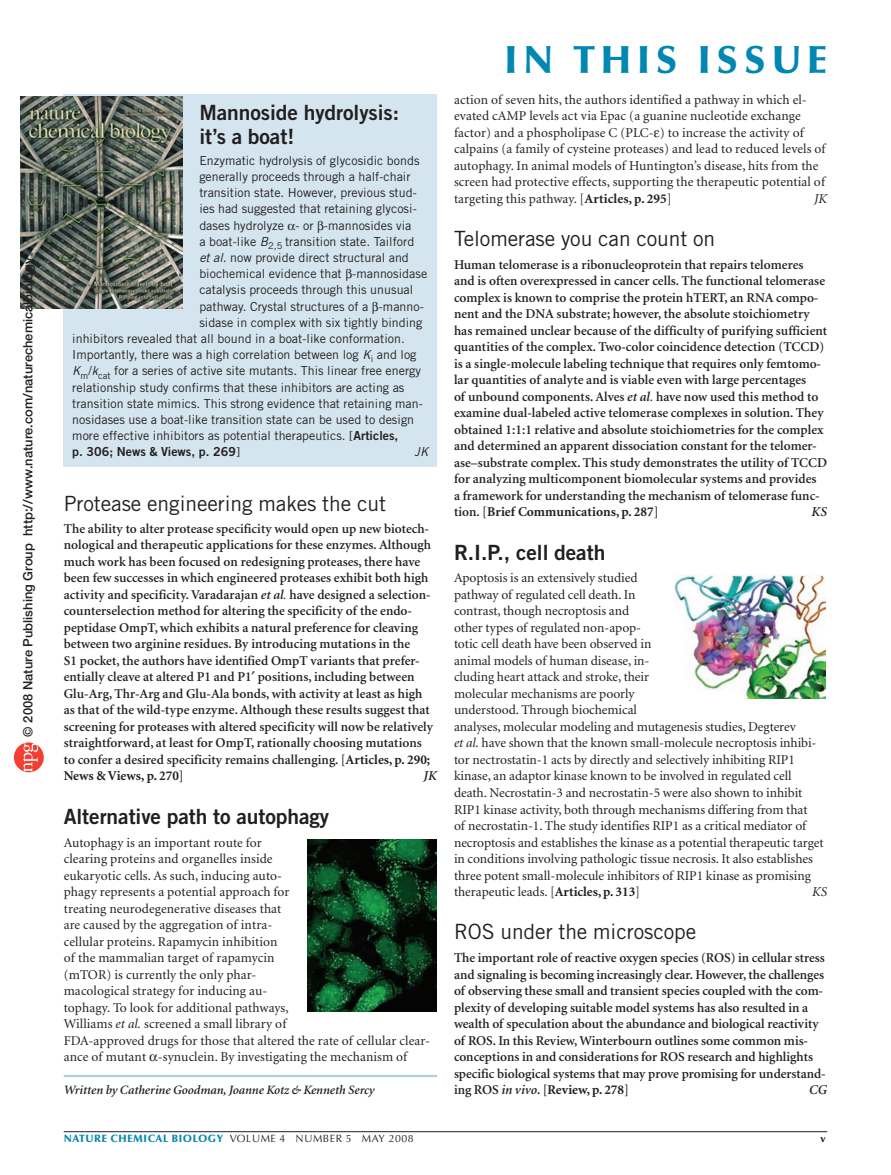
<style>
.page{position:relative;width:891px;height:1175px;background:#fff}
.page>*{position:absolute;margin:0;border:0;box-sizing:border-box;transform-origin:0 0}
.t1{font:900 39px "Optima";letter-spacing:.145em;color:#0087b2}
.t2{font:21px "Trade Gothic";letter-spacing:-.005em;color:#231f20}
.t3{font:21px/24px "Trade Gothic Bold Two";letter-spacing:-.005em;color:#231f20}
.t4{font:600 13.5px/16.5px "Minion";color:#231f20}
.t5{font:13.5px/16.5px "Minion";color:#231f20}
.t6{font:700 13.5px "Minion";letter-spacing:-.005em;color:#231f20}
.t7{font:italic 600 13.5px "Minion";color:#231f20}
.t8{font:italic 13.5px "Minion";color:#231f20}
.t9{font:500 12.9px "Helvetica Neue";color:#201f20}
.t10{font:italic 600 12.75px "Minion";letter-spacing:-.005em;color:#231f20}
.t11{font:12.45px "Trade Gothic";color:#231f20}
.t12{font:12.45px "Trade Gothic Bold Two";color:#231f20}
.t13{font:italic 12.45px "Trade Gothic";color:#231f20}
.t14{font:900 10.5px "Optima";letter-spacing:.05em;color:#0087b2}
.t15{font:700 10.5px "Optima";color:#231f20}
.s1{font-family:"Helvetica Neue Medium 2";font-weight:400}
.s2{font-style:italic}
.s3{font-family:"Trade Gothic Bold Two"}
.s4{font-family:"Trade Gothic"}
.s5{font-weight:400;font-style:italic}
.s6{font-weight:700}
.s7{font-weight:600}
.s8{font-weight:600;font-style:italic}
.s9{font-weight:400;color:#231f20}
</style>
<div class="page">
<div style="left:64px;top:95px;width:373px;height:372px;background:#d5e5ef"></div>
<img style="left:20px;top:97px;width:162px;height:211px">
<hr style="left:64px;top:1074px;width:373px;height:3px;background:#aecfe3">
<img style="left:308px;top:839px;width:128px;height:172px">
<img style="left:675px;top:575px;width:151px;height:123px">
<hr style="left:64px;top:1131px;width:763px;height:1px;background:#231f20">
<svg style="left:14px;top:742px;width:30px;height:30px"></svg>
<p class="t9" style="left:23px;top:736px;width:480px;rotate:-90deg">© 200<span class="s1">8</span> Nature Publishing Group http://www.nature.com/naturechemicalbiology</p>
<h2 class="t3" style="left:199px;top:100px;width:201px">Mannoside hydrolysis: it’s a boat!</h2>
<p class="t11" style="left:199px;top:153px;width:222px">Enzymatic hydrolysis of glycosidic bonds</p>
<p class="t11" style="left:199px;top:169px;width:213px">generally proceeds through a half-chair</p>
<p class="t11" style="left:199px;top:185px;width:219px">transition state. However, previous stud-</p>
<p class="t11" style="left:199px;top:201px;width:219px">ies had suggested that retaining glycosi-</p>
<p class="t11" style="left:199px;top:217px;width:214px">dases hydrolyze - or -mannosides via</p>
<p class="t11" style="left:199px;top:234px;width:216px">a boat-like <span class="s2">B</span><sub>2,5</sub> transition state. Tailford</p>
<p class="t11" style="left:199px;top:250px;width:211px"><span class="s2">et al.</span> now provide direct structural and</p>
<p class="t11" style="left:199px;top:266px;width:229px">biochemical evidence that -mannosidase</p>
<p class="t11" style="left:199px;top:282px;width:216px">catalysis proceeds through this unusual</p>
<p class="t11" style="left:199px;top:298px;width:226px">pathway. Crystal structures of a -manno-</p>
<p class="t11" style="left:199px;top:315px;width:225px">sidase in complex with six tightly binding</p>
<p class="t11" style="left:72px;top:331px;width:334px">inhibitors revealed that all bound in a boat-like conformation.</p>
<p class="t11" style="left:72px;top:347px;width:346px">Importantly, there was a high correlation between log <span class="s2">K</span><sub>i</sub> and log</p>
<p class="t11" style="left:72px;top:363px;width:350px"><span class="s2">K</span><sub>m</sub>/<span class="s2">k</span><sub>cat</sub> for a series of active site mutants. This linear free energy</p>
<p class="t11" style="left:72px;top:379px;width:334px">relationship study confirms that these inhibitors are acting as</p>
<p class="t11" style="left:72px;top:396px;width:352px">transition state mimics. This strong evidence that retaining man-</p>
<p class="t11" style="left:72px;top:412px;width:343px">nosidases use a boat-like transition state can be used to design</p>
<p class="t11" style="left:72px;top:428px;width:328px">more effective inhibitors as potential therapeutics. [<span class="s3">Articles,</span></p>
<p class="t12" style="left:72px;top:444px;width:169px">p. 306; News &amp; Views, p. 269<span class="s4">]</span></p>
<p class="t13" style="left:415px;top:444px;width:15px">JK</p>
<h2 class="t2" style="left:64px;top:491px;width:324px">Protease engineering makes the cut</h2>
<p class="t4" style="left:64px;top:521px;width:371px">The ability to alter protease specificity would open up new biotech&shy;nological and therapeutic applications for these enzymes. Although much work has been focused on redesigning proteases, there have been few successes in which engineered proteases exhibit both high activity and specificity. Varadarajan <span class="s2">et al</span><span class="s5">.</span> have designed a selection&shy;counterselection method for altering the specificity of the endo&shy;peptidase OmpT, which exhibits a natural preference for cleaving between two arginine residues. By introducing mutations in the<br>S1 pocket, the authors have identified OmpT variants that prefer&shy;entially cleave at altered P1 and P1 positions, including between Glu-Arg, Thr-Arg and Glu-Ala bonds, with activity at least as high as that of the wild-type enzyme. Although these results suggest that screening for proteases with altered specificity will now be relatively straightforward, at least for OmpT, rationally choosing mutations to confer a desired specificity remains challenging. [<span class="s6">Articles, p. 290; News &amp; Views, p. 270</span>]</p>
<p class="t7" style="left:423px;top:769px;width:15px">JK</p>
<h2 class="t3" style="left:64px;top:803px;width:267px">Alternative path to autophagy</h2>
<p class="t5" style="left:64px;top:834px;width:368px">Autophagy is an important route for<br>clearing proteins and organelles inside<br>eukaryotic cells. As such, inducing auto-<br>phagy represents a potential approach for<br>treating neurodegenerative diseases that<br>are caused by the aggregation of intra-<br>cellular proteins. Rapamycin inhibition<br>of the mammalian target of rapamycin<br>(mTOR) is currently the only phar-<br>macological strategy for inducing au-<br>tophagy. To look for additional pathways,<br>Williams <span class="s2">et al.</span> screened a small library of<br>FDA-approved drugs for those that altered the rate of cellular clear&shy;ance of mutant -synuclein. By investigating the mechanism of</p>
<h1 class="t1" style="left:504px;top:37px;width:324px">IN THIS ISSUE</h1>
<p class="t5" style="left:454px;top:92px;width:373px">action of seven hits, the authors identified a pathway in which el&shy;evated cAMP levels act via Epac (a guanine nucleotide exchange factor) and a phospholipase C (PLC- ) to increase the activity of calpains (a family of cysteine proteases) and lead to reduced levels of autophagy. In animal models of Huntington’s disease, hits from the screen had protective effects, supporting the therapeutic potential of targeting this pathway. [<span class="s6">Articles, p. 295</span>]</p>
<p class="t8" style="left:814px;top:192px;width:15px">JK</p>
<h2 class="t2" style="left:454px;top:226px;width:263px">Telomerase you can count on</h2>
<p class="t4" style="left:454px;top:257px;width:375px">Human telomerase is a ribonucleoprotein that repairs telomeres and is often overexpressed in cancer cells. The functional telomerase complex is known to comprise the protein hTERT, an RNA compo&shy;nent and the DNA substrate; however, the absolute stoichiometry has remained unclear because of the difficulty of purifying sufficient quantities of the complex. Two-color coincidence detection (TCCD) is a single-molecule labeling technique that requires only femtomo&shy;lar quantities of analyte and is viable even with large percentages<br>of unbound components. Alves <span class="s2">et al</span><span class="s5">.</span> have now used this method to examine dual-labeled active telomerase complexes in solution. They obtained 1:1:1 relative and absolute stoichiometries for the complex and determined an apparent dissociation constant for the telomer&shy;ase–substrate complex. This study demonstrates the utility of TCCD for analyzing multicomponent biomolecular systems and provides<br>a framework for understanding the mechanism of telomerase func&shy;tion. [<span class="s6">Brief Communications, p. 287</span>]</p>
<p class="t7" style="left:812px;top:505px;width:17px">KS</p>
<h2 class="t3" style="left:454px;top:539px;width:153px">R.I.P., cell death</h2>
<p class="t5" style="left:454px;top:570px;width:371px">Apoptosis is an extensively studied<br>pathway of regulated cell death. In<br>contrast, though necroptosis and<br>other types of regulated non-apop-<br>totic cell death have been observed in<br>animal models of human disease, in-<br>cluding heart attack and stroke, their<br>molecular mechanisms are poorly<br>understood. Through biochemical<br>analyses, molecular modeling and mutagenesis studies, Degterev<br><span class="s2">et al.</span> have shown that the known small-molecule necroptosis inhibi&shy;tor nectrostatin-1 acts by directly and selectively inhibiting RIP1 kinase, an adaptor kinase known to be involved in regulated cell death. Necrostatin-3 and necrostatin-5 were also shown to inhibit RIP1 kinase activity, both through mechanisms differing from that<br>of necrostatin-1. The study identifies RIP1 as a critical mediator of necroptosis and establishes the kinase as a potential therapeutic target in conditions involving pathologic tissue necrosis. It also establishes three potent small-molecule inhibitors of RIP1 kinase as promising therapeutic leads. [<span class="s6">Articles, p. 313</span>]</p>
<p class="t8" style="left:812px;top:885px;width:17px">KS</p>
<h2 class="t2" style="left:454px;top:919px;width:244px">ROS under the microscope</h2>
<p class="t4" style="left:454px;top:950px;width:373px">The important role of reactive oxygen species (ROS) in cellular stress and signaling is becoming increasingly clear. However, the challenges of observing these small and transient species coupled with the com&shy;plexity of developing suitable model systems has also resulted in a wealth of speculation about the abundance and biological reactivity of ROS. In this Review, Winterbourn outlines some common mis&shy;conceptions in and considerations for ROS research and highlights specific biological systems that may prove promising for understand-</p>
<p class="t10" style="left:64px;top:1083px;width:312px">Written by Catherine Goodman, Joanne Kotz &amp; Kenneth Sercy</p>
<p class="t6" style="left:454px;top:1082px;width:176px"><span class="s7">ing ROS</span> <span class="s8">in vivo</span><span class="s7">. [</span>Review, p. 278<span class="s7">]</span></p>
<p class="t7" style="left:809px;top:1083px;width:19px">CG</p>
<p class="t14" style="left:64px;top:1132px;width:351px">NATURE CHEMICAL BIOLOGY <span class="s9">VOLUME 4 NUMBER 5 MAY 2008</span></p>
<p class="t15" style="left:821px;top:1132px;width:7px">v</p>
</div>
